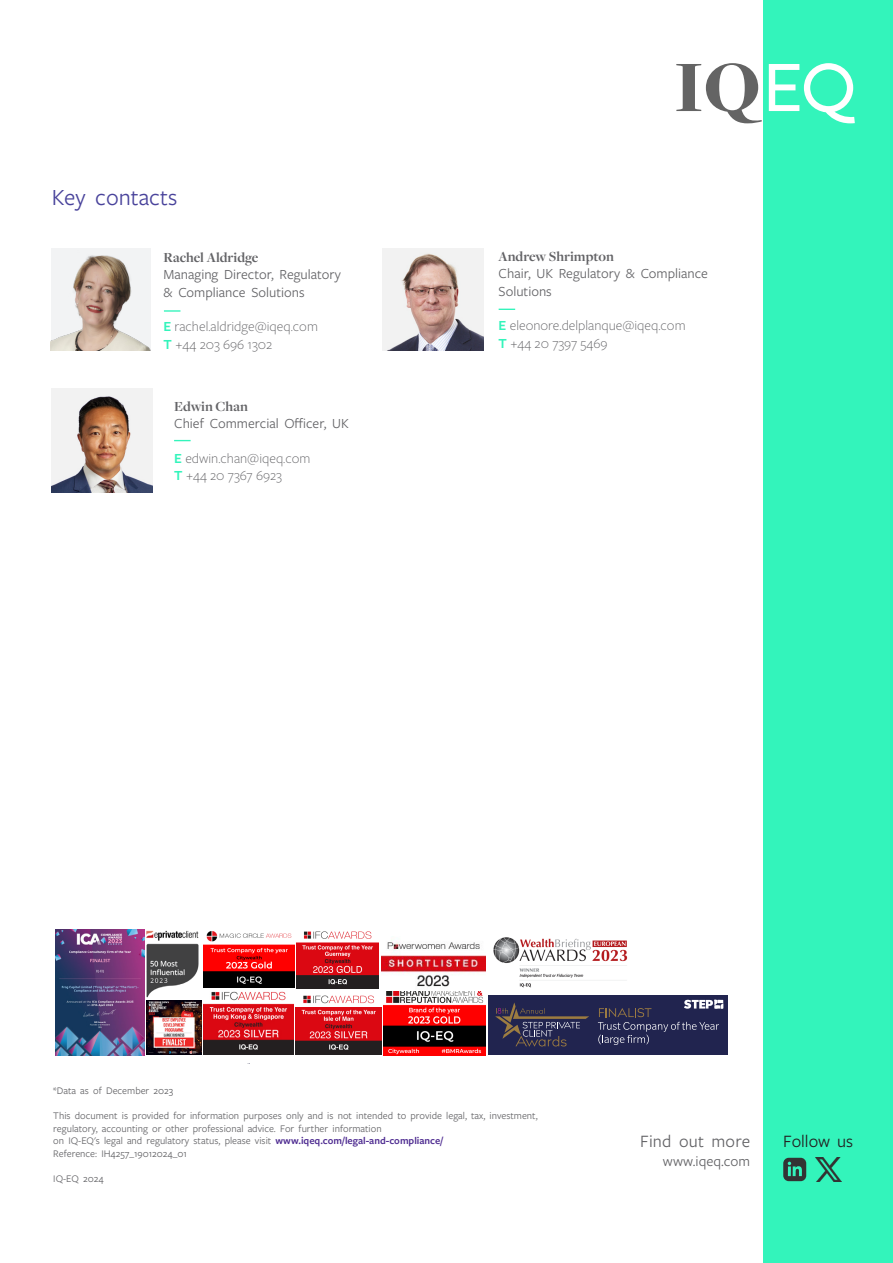
<style>
.page{position:relative;width:893px;height:1263px;background:#fff}
.page>*{position:absolute;margin:0;border:0;box-sizing:border-box;transform-origin:0 0}
.Body_copy{font:24px "Freight Sans Pro";color:#49439b}
.Body_copy-2{font:18px "Freight Sans Pro";letter-spacing:.01em;color:#636366}
.Body_copy-3{font:18px "Freight Sans Pro";color:#231f20}
.Body_copy-4{font:15px "Freight Sans Pro";color:#636366}
.t1{font:300 14.4px "Freight Sans Pro";color:#636366}
.Body_copy-5{font:14.4px/17.2px "Freight Sans Pro";color:#636366}
.t2{font:700 14.4px "Freight Disp Pro";color:#636366}
.Disclaimer{font:10.5px/12.6px "Freight Sans Pro";color:#636366}
.s1{font-weight:600;color:#33f4bb}
.s2{font-weight:600;color:#502e92}
</style>
<div class="page">
<div style="left:763px;top:0;width:130px;height:1263px;background:#33f4bb"></div>
<svg style="left:676px;top:63px;width:86px;height:60px"></svg>
<svg style="left:769px;top:63px;width:86px;height:60px"></svg>
<img style="left:52px;top:389px;width:101px;height:104px">
<img style="left:383px;top:248px;width:100px;height:103px">
<svg style="left:499px;top:309px;width:16px;height:1px"></svg>
<svg style="left:164px;top:310px;width:16px;height:2px"></svg>
<img style="left:51px;top:248px;width:99px;height:103px">
<svg style="left:174px;top:440px;width:17px;height:1px"></svg>
<svg style="left:783px;top:1158px;width:23px;height:23px"></svg>
<img style="left:815px;top:1158px;width:26px;height:23px">
<img style="left:144px;top:930px;width:55px;height:70px">
<img style="left:384px;top:991px;width:102px;height:64px">
<img style="left:147px;top:1000px;width:54px;height:55px">
<img style="left:296px;top:931px;width:83px;height:57px">
<img style="left:203px;top:931px;width:91px;height:123px">
<img style="left:296px;top:995px;width:86px;height:60px">
<img style="left:493px;top:937px;width:135px;height:51px">
<img style="left:381px;top:940px;width:104px;height:47px">
<img style="left:55px;top:929px;width:89px;height:126px">
<div style="left:488px;top:995px;width:239px;height:60px;background:#21244f"></div>
<svg style="left:598px;top:1000px;width:125px;height:45px"></svg>
<svg style="left:495px;top:1002px;width:94px;height:45px"></svg>
<p class="Body_copy" style="left:52px;top:182px;width:127px">Key contacts</p>
<p class="t2" style="left:164px;top:248px;width:96px">Rachel Aldridge</p>
<p class="Body_copy-5" style="left:164px;top:265px;width:179px">Managing Director, Regulatory &amp; Compliance Solutions</p>
<p class="t1" style="left:164px;top:317px;width:156px"><span class="s1">E</span> rachel.aldridge@iqeq.com</p>
<p class="t1" style="left:164px;top:334px;width:110px"><span class="s1">T</span> +44 203 696 1302</p>
<p class="t2" style="left:174px;top:397px;width:75px">Edwin Chan</p>
<p class="Body_copy-5" style="left:174px;top:414px;width:176px">Chief Commercial Officer, UK</p>
<p class="t1" style="left:174px;top:449px;width:138px"><span class="s1">E</span> edwin.chan@iqeq.com</p>
<p class="t1" style="left:174px;top:466px;width:109px"><span class="s1">T</span> +44 20 7367 6923</p>
<p class="t2" style="left:499px;top:247px;width:117px">Andrew Shrimpton</p>
<p class="Body_copy-5" style="left:499px;top:265px;width:211px">Chair, UK Regulatory &amp; Compliance<br>Solutions</p>
<p class="t1" style="left:499px;top:316px;width:188px"><span class="s1">E</span> eleonore.delplanque@iqeq.com</p>
<p class="t1" style="left:499px;top:333px;width:110px"><span class="s1">T</span> +44 20 7397 5469</p>
<p class="Disclaimer" style="left:53px;top:1084px;width:121px">*Data as of December 2023</p>
<p class="Disclaimer" style="left:53px;top:1109px;width:486px">This document is provided for information purposes only and is not intended to provide legal, tax, investment, regulatory, accounting or other professional advice. For further information</p>
<p class="Disclaimer" style="left:53px;top:1134px;width:391px">on IQ-EQ's legal and regulatory status, please visit <span class="s2">www.iqeq.com/legal-and-compliance/</span></p>
<p class="Disclaimer" style="left:53px;top:1147px;width:135px">Reference: IH4257_19012024_01</p>
<p class="Disclaimer" style="left:53px;top:1172px;width:52px">IQ-EQ 2024</p>
<p class="Body_copy-2" style="left:640px;top:1129px;width:111px">Find out more</p>
<p class="Body_copy-3" style="left:783px;top:1129px;width:72px">Follow us</p>
<p class="Body_copy-4" style="left:663px;top:1151px;width:89px">www.iqeq.com</p>
</div>
